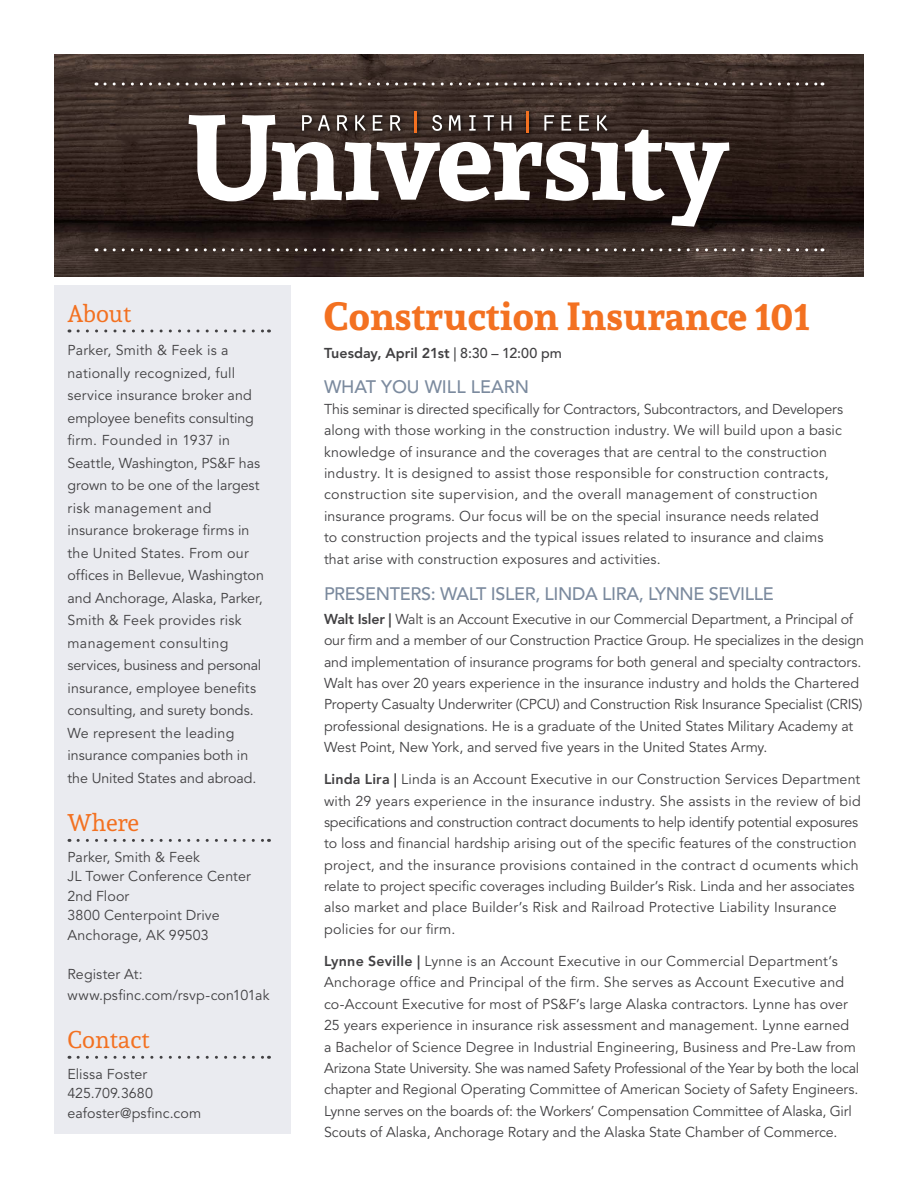
<style>
.page{position:relative;width:918px;height:1188px;background:#fff}
.page>*{position:absolute;margin:0;border:0;box-sizing:border-box;transform-origin:0 0}
.t1{font:700 39px "Andada";color:#f37121}
.t2{font:24px "Andada";color:#f37121}
.t3{font:500 18px "Avenir LT Std";letter-spacing:-.02em;color:#7b8a9e}
.t4{font:500 18px "Avenir LT Std";color:#7b8a9e}
.t5{font:14.25px/21.3px "Avenir LT Std";letter-spacing:.005em;color:#414042}
.t6{font:800 14.25px "Avenir LT Std";letter-spacing:.005em;color:#414042}
.s1{font-weight:500}
.s2{font-style:inherit}
.s3{font-weight:800}
</style>
<div class="page">
<div style="left:54px;top:285px;width:237px;height:849px;background:#eaebf0"></div>
<img style="left:54px;top:54px;width:810px;height:222px">
<svg style="left:78px;top:329px;width:191px;height:3px"></svg>
<svg style="left:78px;top:839px;width:191px;height:3px"></svg>
<svg style="left:78px;top:1056px;width:191px;height:3px"></svg>
<svg style="left:105px;top:248px;width:718px;height:3px;background:#685e5a"></svg>
<svg style="left:105px;top:82px;width:718px;height:4px;background:#645853"></svg>
<div style="left:299px;top:108px;width:313px;height:30px;background:#000;opacity:.75"></div>
<svg style="left:189px;top:115px;width:540px;height:112px"></svg>
<hr style="left:414px;top:111px;width:3px;height:22px;background:#f37121">
<hr style="left:526px;top:111px;width:3px;height:22px;background:#f37121">
<h2 class="t2" style="left:68px;top:298px;width:65px">About</h2>
<p class="t5" style="left:68px;top:339px;width:198px;line-height:22.5px">Parker, Smith &amp; Feek is a nationally recognized, full service insurance broker and employee benefits consulting firm. Founded in 1937 in<br>Seattle, Washington, PS&amp;F has grown to be one of the largest risk management and insurance brokerage firms in the United States. From our offices in Bellevue, Washington and Anchorage, Alaska, Parker,<br>Smith &amp; Feek provides risk management consulting services, business and personal insurance, employee benefits consulting, and surety bonds.<br>We represent the leading insurance companies both in the United States and abroad.</p>
<h2 class="t2" style="left:68px;top:807px;width:73px">Where</h2>
<p class="t5" style="left:68px;top:847px;width:185px;line-height:19.5px">Parker, Smith &amp; Feek<br>JL Tower Conference Center<br>2nd Floor<br>3800 Centerpoint Drive<br>Anchorage, AK 99503</p>
<p class="t5" style="left:68px;top:964px;width:204px">Register At: www.psfinc.com/rsvp-con101ak</p>
<h2 class="t2" style="left:68px;top:1024px;width:84px">Contact</h2>
<p class="t5" style="left:68px;top:1064px;width:135px;line-height:19.5px">Elissa Foster<br>425.709.3680 eafoster@psfinc.com</p>
<h1 class="t1" style="left:324px;top:289px;width:487px">Construction Insurance 101</h1>
<p class="t6" style="left:324px;top:345px;width:239px">Tuesday, April 21st <span class="s1">| 8:30 – 12:00 pm</span></p>
<p class="t4" style="left:324px;top:376px;width:207px">WHAT YOU WILL LEARN</p>
<p class="t5" style="left:324px;top:399px;width:521px">This seminar is directed specifically for Contractors, Subcontractors, and Developers along with those working in the construction industry. We will build upon a basic knowledge of insurance and the coverages that are central to the construction industry. It is designed to assist those responsible for construction contracts, construction site supervision, and the overall management of construction insurance programs. Our focus will be on the special insurance needs related<br>to construction projects and the typical issues related to insurance and claims that arise with construction exposures and activities.</p>
<p class="t3" style="left:324px;top:584px;width:451px">PRESENTERS: WALT ISLER, <span class="s2">LINDA LIRA,</span> LYNNE SEVILLE</p>
<p class="t5" style="left:324px;top:609px;width:541px"><span class="s3">Walt Isler |</span> Walt is an Account Executive in our Commercial Department, a Principal of our firm and a member of our Construction Practice Group. He specializes in the design and implementation of insurance programs for both general and specialty contractors.<br>Walt has over 20 years experience in the insurance industry and holds the Chartered Property Casualty Underwriter (CPCU) and Construction Risk Insurance Specialist (CRIS) professional designations. He is a graduate of the United States Military Academy at West Point, New York, and served five years in the United States Army.</p>
<p class="t5" style="left:324px;top:769px;width:538px"><span class="s3">Linda Lira |</span> Linda is an Account Executive in our Construction Services Department with 29 years experience in the insurance industry. She assists in the review of bid specifications and construction contract documents to help identify potential exposures to loss and financial hardship arising out of the specific features of the construction project, and the insurance provisions contained in the contract d ocuments which relate to project specific coverages including Builder’s Risk. Linda and her associates also market and place Builder’s Risk and Railroad Protective Liability Insurance policies for our firm.</p>
<p class="t5" style="left:324px;top:951px;width:537px"><span class="s3">Lynne Seville |</span> Lynne is an Account Executive in our Commercial Department’s Anchorage office and Principal of the firm. She serves as Account Executive and co-Account Executive for most of PS&amp;F’s large Alaska contractors. Lynne has over 25 years experience in insurance risk assessment and management. Lynne earned a Bachelor of Science Degree in Industrial Engineering, Business and Pre-Law from Arizona State University. She was named Safety Professional of the Year by both the local chapter and Regional Operating Committee of American Society of Safety Engineers.<br>Lynne serves on the boards of: the Workers’ Compensation Committee of Alaska, Girl Scouts of Alaska, Anchorage Rotary and the Alaska State Chamber of Commerce.</p>
</div>
